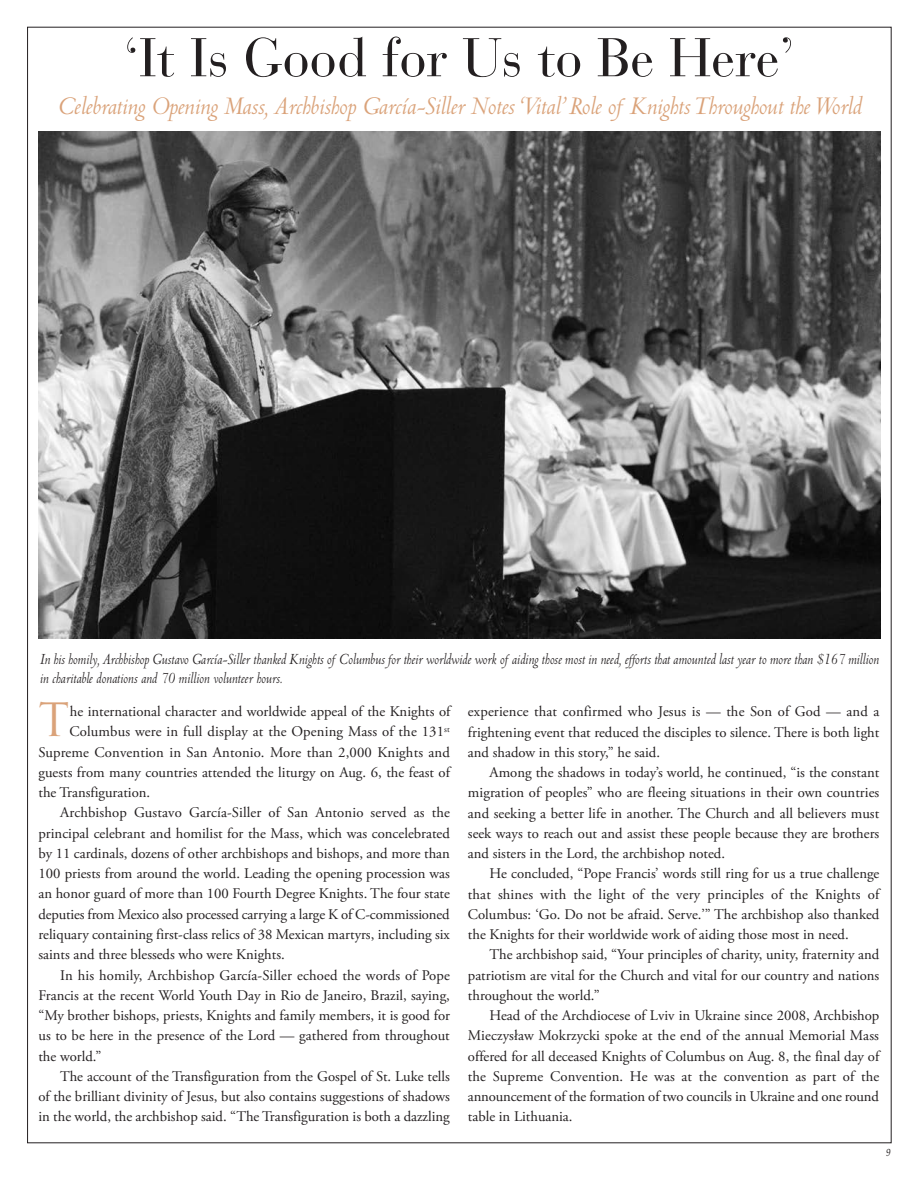
<style>
.page{position:relative;width:918px;height:1188px;background:#fff}
.page>*{position:absolute;margin:0;border:0;box-sizing:border-box;transform-origin:0 0}
.t1{font:54px "Bauer Bodoni";color:#231f20}
.t2{font:44.85px "Trajan Pro";color:#daa279}
.t3{font:italic 27px "Centaur MT Std";letter-spacing:-.01em;color:#daa279}
.t4{font:italic 16.5px/18.8px "Centaur MT Std";color:#231f20;scale:.9 1}
.t5{font:14.7px/20.2px "Adobe Garamond Pro";color:#231f20;text-align:justify}
.t6{font:italic 10.5px "Palatino";color:#231f20;scale:.9 1}
</style>
<div class="page">
<img style="left:39px;top:131px;width:842px;height:507px">
<h1 class="t1" style="left:124px;top:38px;width:672px">‘It Is Good for Us to Be Here’</h1>
<h3 class="t3" style="left:58px;top:96px;width:806px">Celebrating Opening Mass, Archbishop García-Siller Notes ‘Vital’ Role of Knights Throughout the World</h3>
<p class="t4" style="left:40px;top:651px;width:934px">In his homily, Archbishop Gustavo García-Siller thanked Knights of Columbus for their worldwide work of aiding those most in need, efforts that amounted last year to more than $167 million in charitable donations and 70 million volunteer hours.</p>
<h2 class="t2" style="left:39px;top:703px;width:32px">T</h2>
<p class="t5" style="left:70px;top:703px;width:382px">he international character and worldwide appeal of the Knights of</p>
<p class="t5" style="left:69px;top:723px;width:382px">Columbus were in full display at the Opening Mass of the 131<sup>st</sup></p>
<p class="t5" style="left:39px;top:743px;width:413px">supreme Convention in san antonio. More than 2,000 Knights and</p>
<p class="t5" style="left:39px;top:763px;width:413px">guests from many countries attended the liturgy on aug. 6, the feast of</p>
<p class="t5" style="left:39px;top:784px;width:113px">the Transfiguration.</p>
<p class="t5" style="left:60px;top:804px;width:391px">archbishop gustavo garcía-siller of san antonio served as the</p>
<p class="t5" style="left:39px;top:824px;width:413px">principal celebrant and homilist for the Mass, which was concelebrated</p>
<p class="t5" style="left:38px;top:844px;width:413px">by 11 cardinals, dozens of other archbishops and bishops, and more than</p>
<p class="t5" style="left:38px;top:865px;width:413px">100 priests from around the world. Leading the opening procession was</p>
<p class="t5" style="left:38px;top:885px;width:413px">an honor guard of more than 100 Fourth Degree Knights. The four state</p>
<p class="t5" style="left:38px;top:905px;width:413px">deputies from Mexico also processed carrying a large K of C-commissioned</p>
<p class="t5" style="left:38px;top:925px;width:413px">reliquary containing first-class relics of 38 Mexican martyrs, including six</p>
<p class="t5" style="left:38px;top:946px;width:248px">saints and three blesseds who were Knights.</p>
<p class="t5" style="left:60px;top:966px;width:391px">In his homily, archbishop garcía-siller echoed the words of Pope</p>
<p class="t5" style="left:38px;top:986px;width:413px">Francis at the recent World Youth Day in Rio de Janeiro, Brazil, saying,</p>
<p class="t5" style="left:38px;top:1007px;width:413px">“My brother bishops, priests, Knights and family members, it is good for</p>
<p class="t5" style="left:38px;top:1027px;width:413px">us to be here in the presence of the Lord — gathered from throughout</p>
<p class="t5" style="left:38px;top:1047px;width:65px">the world.”</p>
<p class="t5" style="left:60px;top:1067px;width:391px">The account of the Transfiguration from the gospel of st. Luke tells</p>
<p class="t5" style="left:38px;top:1088px;width:413px">of the brilliant divinity of Jesus, but also contains suggestions of shadows</p>
<p class="t5" style="left:38px;top:1108px;width:413px">in the world, the archbishop said. “The Transfiguration is both a dazzling</p>
<p class="t5" style="left:468px;top:703px;width:413px">experience that confirmed who Jesus is — the son of god — and a frightening event that reduced the disciples to silence. There is both light and shadow in this story,” he said.</p>
<p class="t5" style="left:468px;top:764px;width:413px;text-indent:22px">among the shadows in today’s world, he continued, “is the constant migration of peoples” who are fleeing situations in their own countries and seeking a better life in another. The Church and all believers must seek ways to reach out and assist these people because they are brothers and sisters in the Lord, the archbishop noted.</p>
<p class="t5" style="left:468px;top:865px;width:413px;text-indent:22px">He concluded, “Pope Francis’ words still ring for us a true challenge that shines with the light of the very principles of the Knights of Columbus: ‘go. Do not be afraid. serve.’” The archbishop also thanked the Knights for their worldwide work of aiding those most in need.</p>
<p class="t5" style="left:468px;top:946px;width:413px;text-indent:22px">The archbishop said, “Your principles of charity, unity, fraternity and patriotism are vital for the Church and vital for our country and nations throughout the world.”</p>
<p class="t5" style="left:468px;top:1007px;width:413px;text-indent:22px">Head of the archdiocese of Lviv in Ukraine since 2008, archbishop Mieczysław Mokrzycki spoke at the end of the annual Memorial Mass offered for all deceased Knights of Columbus on aug. 8, the final day of the supreme Convention. He was at the convention as part of the announcement of the formation of two councils in Ukraine and one round table in Lithuania.</p>
<p class="t6" style="left:886px;top:1146px;width:7px">9</p>
</div>
